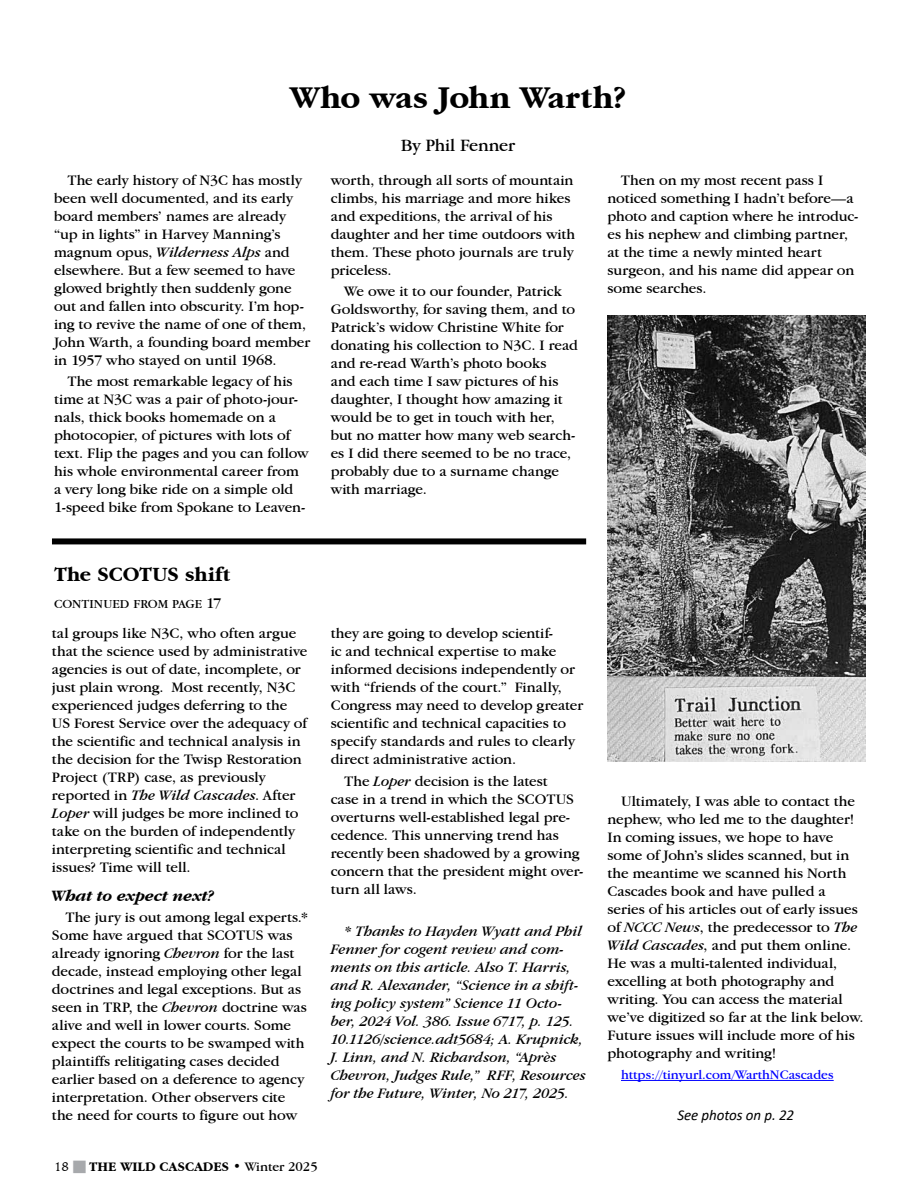
<style>
.page{position:relative;width:918px;height:1188px;background:#fff}
.page>*{position:absolute;margin:0;border:0;box-sizing:border-box;transform-origin:0 0}
.t1{font:700 33px "Garamond IT Cby BT";letter-spacing:.005em;color:#000}
.t2{font:700 21px "Garamond IT Cby BT";letter-spacing:-.01em;color:#000}
.t3{font:18px "Garamond IT Cby BT";letter-spacing:-.015em;color:#000}
.t4{font:italic 700 16.5px "Garamond IT Cby BT";color:#000}
.t5{font:15px/18px "Garamond IT Cby BT";letter-spacing:-.005em;color:#000}
.t6{font:italic 15px/18px "Garamond IT Cby BT";color:#000}
.t7{font:italic 15px "Calibri";color:#000}
.t8{font:13.5px "Garamond IT Cby BT";color:#00f}
.t9{font:700 13.5px "Garamond IT Cby BT";color:#000}
.t10{font:12.75px "Garamond IT Cby BT Book SC850";color:#000}
.s1{font-style:italic}
.s2{font-size:15px}
.s3{font-family:"Caxton BT";font-weight:400}
.s4{color:#a7a9ac}
.s5{font-weight:400}
</style>
<div class="page">
<div style="left:52px;top:538px;width:534px;height:6px;background:#000"></div>
<img style="left:608px;top:315px;width:257px;height:447px">
<hr style="left:621px;top:1080px;width:213px;height:1px;background:#00f">
<h1 class="t1" style="left:290px;top:79px;width:337px">Who was John Warth?</h1>
<p class="t3" style="left:401px;top:135px;width:116px">By Phil Fenner</p>
<p class="t5" style="left:54px;top:171px;width:258px;text-indent:14px">The early history of N3C has mostly been well documented, and its early board members’ names are already “up in lights” in Harvey Manning’s magnum opus, <span class="s1">Wilderness Alps</span> and elsewhere. But a few seemed to have glowed brightly then suddenly gone out and fallen into obscurity. I’m hop&shy;ing to revive the name of one of them, John Warth, a founding board member in 1957 who stayed on until 1968.</p>
<p class="t5" style="left:54px;top:372px;width:256px;text-indent:14px">The most remarkable legacy of his time at N3C was a pair of photo-jour&shy;nals, thick books homemade on a photocopier, of pictures with lots of text. Flip the pages and you can follow his whole environmental career from a very long bike ride on a simple old 1-speed bike from Spokane to Leaven-</p>
<p class="t5" style="left:331px;top:171px;width:246px">worth, through all sorts of mountain climbs, his marriage and more hikes and expeditions, the arrival of his daughter and her time outdoors with them. These photo journals are truly priceless.</p>
<p class="t5" style="left:331px;top:282px;width:249px;text-indent:14px">We owe it to our founder, Patrick<br>Goldsworthy, for saving them, and to<br>Patrick’s widow Christine White for donating his collection to N3C. I read and re-read Warth’s photo books<br>and each time I saw pictures of his daughter, I thought how amazing it would be to get in touch with her, but no matter how many web search&shy;es I did there seemed to be no trace, probably due to a surname change with marriage.</p>
<h2 class="t2" style="left:54px;top:563px;width:178px">The SCOTUS shift</h2>
<p class="t10" style="left:54px;top:596px;width:169px">CONTINUED FROM PAGE <span class="s2">17</span></p>
<p class="t5" style="left:52px;top:624px;width:257px">tal groups like N3C, who often argue that the science used by administrative agencies is out of date, incomplete, or just plain wrong. Most recently, N3C experienced judges deferring to the US Forest Service over the adequacy of the scientific and technical analysis in the decision for the Twisp Restoration Project (TRP) case, as previously reported in <span class="s1">The Wild Cascades</span>. After <span class="s1">Loper</span> will judges be more inclined to take on the burden of independently interpreting scientific and technical issues? Time will tell.</p>
<p class="t4" style="left:52px;top:886px;width:163px">What to expect next?</p>
<p class="t5" style="left:52px;top:908px;width:258px;text-indent:14px">The jury is out among legal experts.* Some have argued that SCOTUS was already ignoring <span class="s1">Chevron</span> for the last decade, instead employing other legal doctrines and legal exceptions. But as seen in TRP, the <span class="s1">Chevron</span> doctrine was alive and well in lower courts. Some expect the courts to be swamped with plaintiffs relitigating cases decided earlier based on a deference to agency interpretation. Other observers cite the need for courts to figure out how</p>
<p class="t5" style="left:331px;top:624px;width:254px">they are going to develop scientif-<br>ic and technical expertise to make informed decisions independently or with “friends of the court.” Finally, Congress may need to develop greater scientific and technical capacities to specify standards and rules to clearly direct administrative action.</p>
<p class="t5" style="left:331px;top:771px;width:254px;text-indent:14px">The <span class="s1">Loper</span> decision is the latest<br>case in a trend in which the SCOTUS overturns well-established legal pre&shy;cedence. This unnerving trend has recently been shadowed by a growing concern that the president might over&shy;turn all laws.</p>
<p class="t6" style="left:331px;top:922px;width:257px;text-indent:14px">* Thanks to Hayden Wyatt and Phil Fenner for cogent review and com&shy;ments on this article. Also T. Harris, and R. Alexander, “Science in a shift&shy;ing policy system” Science 11 Octo&shy;ber, 2024 Vol. 386. Issue 6717, p. 125.<br>10.1126/science.adt5684; A. Krupnick, J. Linn, and N. Richardson, “Après Chevron, Judges Rule,” RFF, Resources for the Future, Winter, No 217, 2025.</p>
<p class="t9" style="left:54px;top:1159px;width:265px"><span class="s3">18</span> <span class="s4">■</span> THE WILD CASCADES <span class="s5">• Winter 2025</span></p>
<p class="t5" style="left:607px;top:171px;width:252px;text-indent:14px">Then on my most recent pass I noticed something I hadn’t before—a photo and caption where he introduc&shy;es his nephew and climbing partner, at the time a newly minted heart surgeon, and his name did appear on some searches.</p>
<p class="t5" style="left:608px;top:792px;width:258px;text-indent:14px">Ultimately, I was able to contact the nephew, who led me to the daughter!<br>In coming issues, we hope to have some of John’s slides scanned, but in the meantime we scanned his North Cascades book and have pulled a series of his articles out of early issues of <span class="s1">NCCC News</span>, the predecessor to <span class="s1">The Wild Cascades</span>, and put them online.<br>He was a multi-talented individual, excelling at both photography and writing. You can access the material we’ve digitized so far at the link below.<br>Future issues will include more of his photography and writing!</p>
<p class="t8" style="left:621px;top:1067px;width:214px">https://tinyurl.com/WarthNCascades</p>
<p class="t7" style="left:677px;top:1105px;width:118px">See photos on p. 22</p>
</div>
